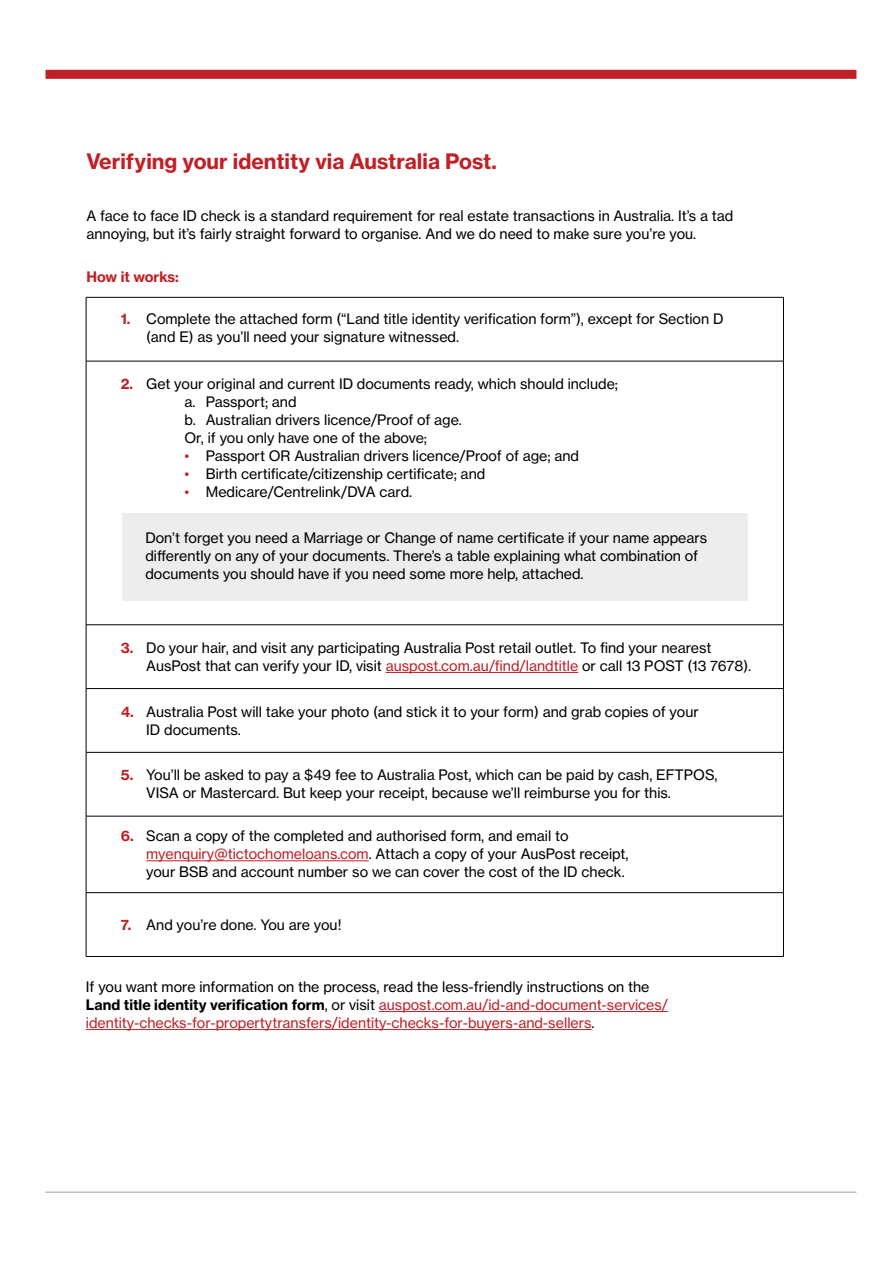
<style>
.page{position:relative;width:893px;height:1263px;background:#fff}
.page>*{position:absolute;margin:0;border:0;box-sizing:border-box;transform-origin:0 0}
.t1{font:21px "N Haas Grotesk TX Pro 75 Bd";color:#c02026}
.t2{font:14.25px/18px "N Haas Grotesk TX Pro 55 Rg";color:#000}
.t3{font:14.25px/18px "N Haas Grotesk TX Pro 55 Rg";color:#c02026}
.t4{font:14.25px "N Haas Grotesk TX Pro 75 Bd";color:#c02026}
.s1{font-family:"N Haas Grotesk TX Pro 75 Bd";color:#c02026}
.s2{color:#c02026}
.s3{color:#000}
.s4{font-family:"N Haas Grotesk TX Pro 75 Bd";color:#000}
</style>
<div class="page">
<div style="left:46px;top:70px;width:810px;height:9px;background:#c02026"></div>
<hr style="left:46px;top:1191px;width:810px;height:2px;background:#bcbec0">
<hr style="left:86px;top:297px;width:698px;height:1px;background:#000">
<hr style="left:86px;top:297px;width:1px;height:64px;background:#000">
<hr style="left:783px;top:297px;width:1px;height:64px;background:#000">
<hr style="left:86px;top:361px;width:698px;height:1px;background:#000">
<hr style="left:86px;top:361px;width:1px;height:264px;background:#000">
<hr style="left:783px;top:361px;width:1px;height:264px;background:#000">
<hr style="left:86px;top:624px;width:698px;height:1px;background:#000">
<hr style="left:86px;top:625px;width:1px;height:63px;background:#000">
<hr style="left:783px;top:625px;width:1px;height:63px;background:#000">
<hr style="left:86px;top:688px;width:698px;height:1px;background:#000">
<hr style="left:86px;top:689px;width:1px;height:63px;background:#000">
<hr style="left:783px;top:689px;width:1px;height:63px;background:#000">
<hr style="left:86px;top:752px;width:698px;height:1px;background:#000">
<hr style="left:86px;top:752px;width:1px;height:64px;background:#000">
<hr style="left:783px;top:752px;width:1px;height:64px;background:#000">
<hr style="left:86px;top:816px;width:698px;height:1px;background:#000">
<hr style="left:86px;top:816px;width:1px;height:76px;background:#000">
<hr style="left:783px;top:816px;width:1px;height:76px;background:#000">
<hr style="left:86px;top:892px;width:698px;height:1px;background:#000">
<hr style="left:86px;top:893px;width:1px;height:63px;background:#000">
<hr style="left:783px;top:893px;width:1px;height:63px;background:#000">
<hr style="left:86px;top:956px;width:698px;height:1px;background:#000">
<hr style="left:386px;top:672px;width:192px;height:1px;background:#c02026">
<hr style="left:146px;top:860px;width:223px;height:1px;background:#c02026">
<div style="left:122px;top:513px;width:625px;height:88px;background:#ededee"></div>
<hr style="left:379px;top:1011px;width:289px;height:1px;background:#c02026">
<hr style="left:86px;top:1029px;width:506px;height:1px;background:#c02026">
<h1 class="t1" style="left:86px;top:149px;width:412px">Verifying your identity via Australia Post.</h1>
<p class="t2" style="left:86px;top:207px;width:649px">A face to face ID check is a standard requirement for real estate transactions in Australia. It’s a tad annoying, but it’s fairly straight forward to organise. And we do need to make sure you’re you.</p>
<p class="t4" style="left:86px;top:268px;width:94px">How it works:</p>
<p class="t2" style="left:146px;top:310px;width:579px;text-indent:-26px"><span class="s1">1.</span> Complete the attached form (“Land title identity verification form”), except for Section D (and E) as you’ll need your signature witnessed.</p>
<p class="t2" style="left:185px;top:375px;width:435px;text-indent:-64px"><span class="s1">2.</span> Get your original and current ID documents ready, which should include; a. Passport; and<br>b. Australian drivers licence/Proof of age.<br>Or, if you only have one of the above;</p>
<p class="t2" style="left:185px;top:447px;width:396px"><span class="s2">•</span> Passport OR Australian drivers licence/Proof of age; and</p>
<p class="t2" style="left:185px;top:465px;width:302px"><span class="s2">•</span> Birth certificate/citizenship certificate; and</p>
<p class="t2" style="left:185px;top:483px;width:229px"><span class="s2">•</span> Medicare/Centrelink/DVA card.</p>
<p class="t2" style="left:145px;top:529px;width:563px">Don’t forget you need a Marriage or Change of name certificate if your name appears differently on any of your documents. There’s a table explaining what combination of documents you should have if you need some more help, attached.</p>
<p class="t2" style="left:146px;top:639px;width:606px;text-indent:-26px"><span class="s1">3.</span> Do your hair, and visit any participating Australia Post retail outlet. To find your nearest<br>AusPost that can verify your ID, visit <span class="s2">auspost.com.au/find/landtitle</span> or call 13 POST (13 7678).</p>
<p class="t2" style="left:146px;top:703px;width:554px;text-indent:-26px"><span class="s1">4.</span> Australia Post will take your photo (and stick it to your form) and grab copies of your<br>ID documents.</p>
<p class="t2" style="left:146px;top:766px;width:573px;text-indent:-26px"><span class="s1">5.</span> You’ll be asked to pay a $49 fee to Australia Post, which can be paid by cash, EFTPOS,<br>VISA or Mastercard. But keep your receipt, because we’ll reimburse you for this.</p>
<p class="t2" style="left:146px;top:827px;width:484px;text-indent:-26px"><span class="s1">6.</span> Scan a copy of the completed and authorised form, and email to <span class="s2">myenquiry@tictochomeloans.com</span>. Attach a copy of your AusPost receipt, your BSB and account number so we can cover the cost of the ID check.</p>
<p class="t2" style="left:121px;top:916px;width:222px"><span class="s1">7.</span> And you’re done. You are you!</p>
<p class="t3" style="left:86px;top:978px;width:584px"><span class="s3">If you want more information on the process, read the less-friendly instructions on the<br></span><span class="s4">Land title identity verification form</span><span class="s3">, or visit</span> auspost.com.au/id-and-document-services/ identity-checks-for-propertytransfers/identity-checks-for-buyers-and-sellers<span class="s3">.</span></p>
</div>
